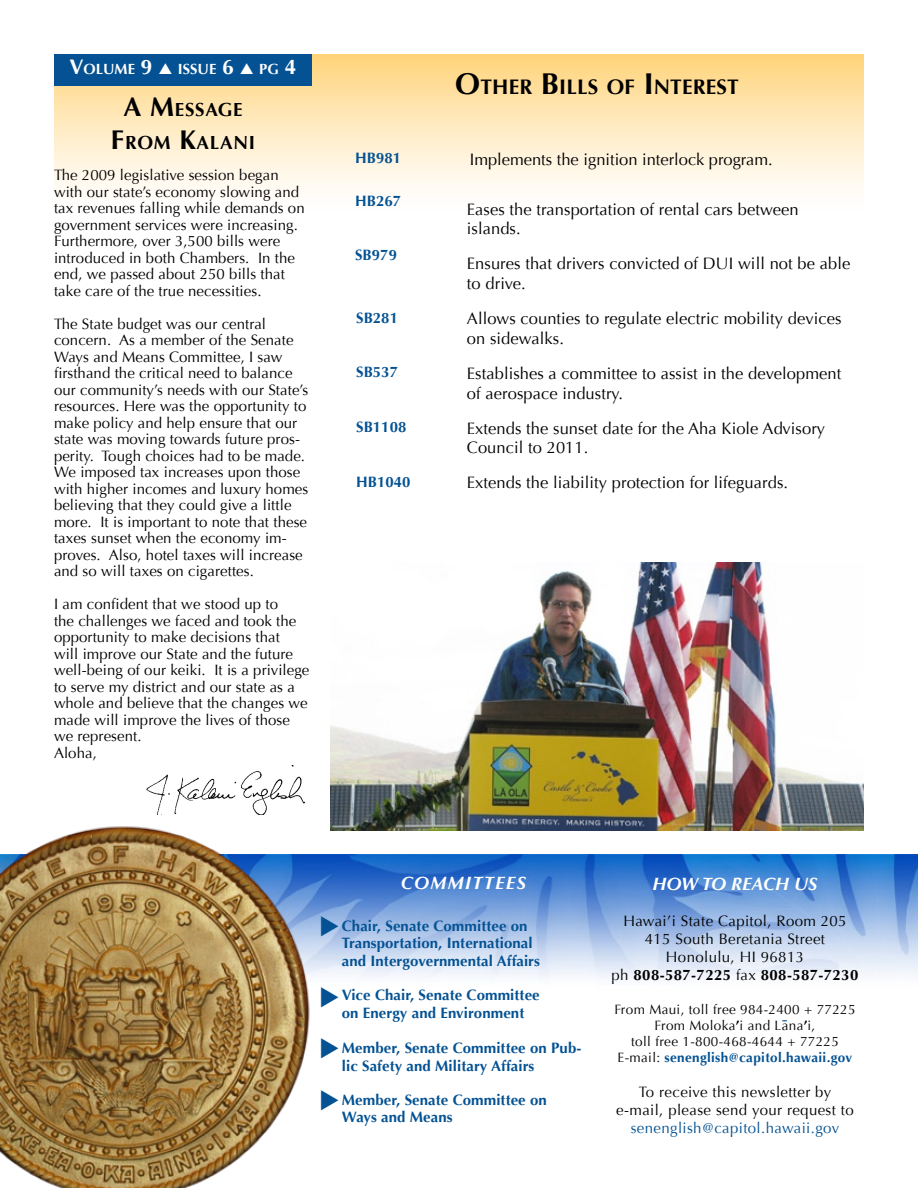
<style>
.page{position:relative;width:918px;height:1188px;background:#fff}
.page>*{position:absolute;margin:0;border:0;box-sizing:border-box;transform-origin:0 0}
.t1{font:24px "Monotype Sorts";color:#045293}
.t2{font:700 21px "Optima";letter-spacing:.005em;color:#000}
.t3{font:700 18.9px/32.4px "Optima";letter-spacing:.035em;color:#000;text-align:center}
.t4{font:italic 700 18px "Optima";color:#fff}
.t5{font:italic 700 18px "Optima";letter-spacing:.075em;color:#fff}
.t6{font:18px "Optima";color:#045293}
.t7{font:16.5px/19.8px "Optima";letter-spacing:.005em;color:#000}
.t8{font:15px/16.5px "Optima";letter-spacing:.005em;color:#000}
.t9{font:700 15px/16.5px "Optima";letter-spacing:.005em;color:#045293}
.t10{font:15px/18px "Optima";letter-spacing:.025em;color:#000;text-align:center}
.t11{font:15px "Optima";letter-spacing:.025em;color:#045293}
.t12{font:700 14.7px "Optima";color:#fff}
.t13{font:13.5px/16.2px "Optima";letter-spacing:.025em;color:#000;text-align:center}
.s1{font-size:21px}
.s2{font-family:"Monotype Sorts";font-weight:400;font-size:15px}
.s3{font-size:27px}
.s4{font-size:30px}
.s5{font-weight:700}
.s6{font-weight:700;color:#045293}
</style>
<div class="page">
<img style="left:317px;top:854px;width:601px;height:125px">
<div style="left:54px;top:54px;width:810px;height:157px;background:linear-gradient(to bottom,#ffd57e,#fff)"></div>
<img style="left:330px;top:563px;width:534px;height:267px">
<div style="left:54px;top:54px;width:258px;height:32px;background:#045293"></div>
<img style="left:146px;top:765px;width:159px;height:50px">
<img style="left:0;top:826px;width:317px;height:362px">
<p class="t12" style="left:70px;top:61px;width:228px"><span class="s1">V</span>OLUME <span class="s1">9</span> <span class="s2">s</span> ISSUE <span class="s1">6</span> <span class="s2">s</span> PG <span class="s1">4</span></p>
<p class="t3" style="left:111px;top:94px;width:146px"><span class="s3">A M</span>ESSAGE<br><span class="s3">F</span> ROM <span class="s3">K</span>ALANI</p>
<p class="t8" style="left:54px;top:167px;width:252px">The 2009 legislative session began with our state’s economy slowing and tax revenues falling while demands on government services were increasing.<br>Furthermore, over 3,500 bills were introduced in both Chambers. In the end, we passed about 250 bills that take care of the true necessities.</p>
<p class="t8" style="left:54px;top:316px;width:256px">The State budget was our central concern. As a member of the Senate Ways and Means Committee, I saw firsthand the critical need to balance our community’s needs with our State’s resources. Here was the opportunity to make policy and help ensure that our state was moving towards future pros&shy;perity. Tough choices had to be made.<br>We imposed tax increases upon those with higher incomes and luxury homes believing that they could give a little more. It is important to note that these taxes sunset when the economy im&shy;proves. Also, hotel taxes will increase and so will taxes on cigarettes.</p>
<p class="t8" style="left:54px;top:596px;width:257px">I am confident that we stood up to<br>the challenges we faced and took the opportunity to make decisions that<br>will improve our State and the future well-being of our keiki. It is a privilege to serve my district and our state as a whole and believe that the changes we made will improve the lives of those we represent.<br>Aloha,</p>
<h2 class="t2" style="left:455px;top:74px;width:285px"><span class="s4">O</span>THER <span class="s4">B</span>ILLS OF <span class="s4">I</span> NTEREST</h2>
<p class="t9" style="left:355px;top:150px;width:48px">H B981</p>
<p class="t7" style="left:470px;top:149px;width:305px">Implements the ignition interlock program.</p>
<p class="t9" style="left:355px;top:193px;width:48px">H B267</p>
<p class="t7" style="left:467px;top:199px;width:333px">Eases the transportation of rental cars between islands.</p>
<p class="t9" style="left:355px;top:247px;width:43px">SB979</p>
<p class="t7" style="left:467px;top:254px;width:385px">Ensures that drivers convicted of DUI will not be able to drive.</p>
<p class="t9" style="left:356px;top:310px;width:43px">SB281</p>
<p class="t7" style="left:467px;top:309px;width:376px">Allows counties to regulate electric mobility devices on sidewalks.</p>
<p class="t9" style="left:356px;top:364px;width:43px">SB537</p>
<p class="t7" style="left:467px;top:364px;width:376px">Establishes a committee to assist in the development of aerospace industry.</p>
<p class="t9" style="left:356px;top:419px;width:52px">SB1108</p>
<p class="t7" style="left:467px;top:418px;width:360px">Extends the sunset date for the Aha Kiole Advisory<br>Council to 2011.</p>
<p class="t9" style="left:356px;top:474px;width:56px">H B1040</p>
<p class="t7" style="left:467px;top:473px;width:323px">Extends the liability protection for lifeguards.</p>
<p class="t5" style="left:401px;top:872px;width:127px">COMMITTEES</p>
<p class="t9" style="left:342px;top:918px;width:192px">Chair, Senate Committee on<br>Transportation, I nternational</p>
<p class="t9" style="left:342px;top:952px;width:200px">and I ntergovernmental Affairs</p>
<p class="t9" style="left:342px;top:986px;width:199px;line-height:18px">Vice Chair, Senate Committee on Energy and Environment</p>
<p class="t9" style="left:342px;top:1039px;width:241px;line-height:18px">Member, Senate Committee on Pub&shy;lic Safety and Military Affairs</p>
<p class="t9" style="left:342px;top:1092px;width:207px">Member, Senate Committee on<br>Ways and Means</p>
<h1 class="t1" style="left:319px;top:937px;width:23px;rotate:-90deg">t</h1>
<h1 class="t1" style="left:319px;top:1008px;width:23px;rotate:-90deg">t</h1>
<h1 class="t1" style="left:319px;top:1059px;width:23px;rotate:-90deg">t</h1>
<h1 class="t1" style="left:319px;top:1111px;width:23px;rotate:-90deg">t</h1>
<p class="t4" style="left:653px;top:873px;width:166px">HOW TO REACH US</p>
<p class="t10" style="left:612px;top:912px;width:248px">Hawai’i State Capitol, Room 205<br>415 South Beretania Street<br>Honolulu, HI 96813<br>ph <span class="s5">808-587-7225</span> fax <span class="s5">808-587-7230</span></p>
<p class="t13" style="left:614px;top:1001px;width:243px">From Maui, toll free 984-2400 + 77225<br>From Moloka<span class="s5">’</span>i and Lana<span class="s5">’</span>i,<br>toll free 1-800-468-4644 + 77225<br>E-mail: <span class="s6">senenglish@capitol.hawaii.gov</span></p>
<p class="t10" style="left:616px;top:1083px;width:239px">To receive this newsletter by e-mail, please send your request to</p>
<p class="t11" style="left:631px;top:1119px;width:210px">senenglish@capitol.hawaii.gov</p>
<p class="t6" style="left:782px;top:1009px;width:7px">-</p>
</div>
